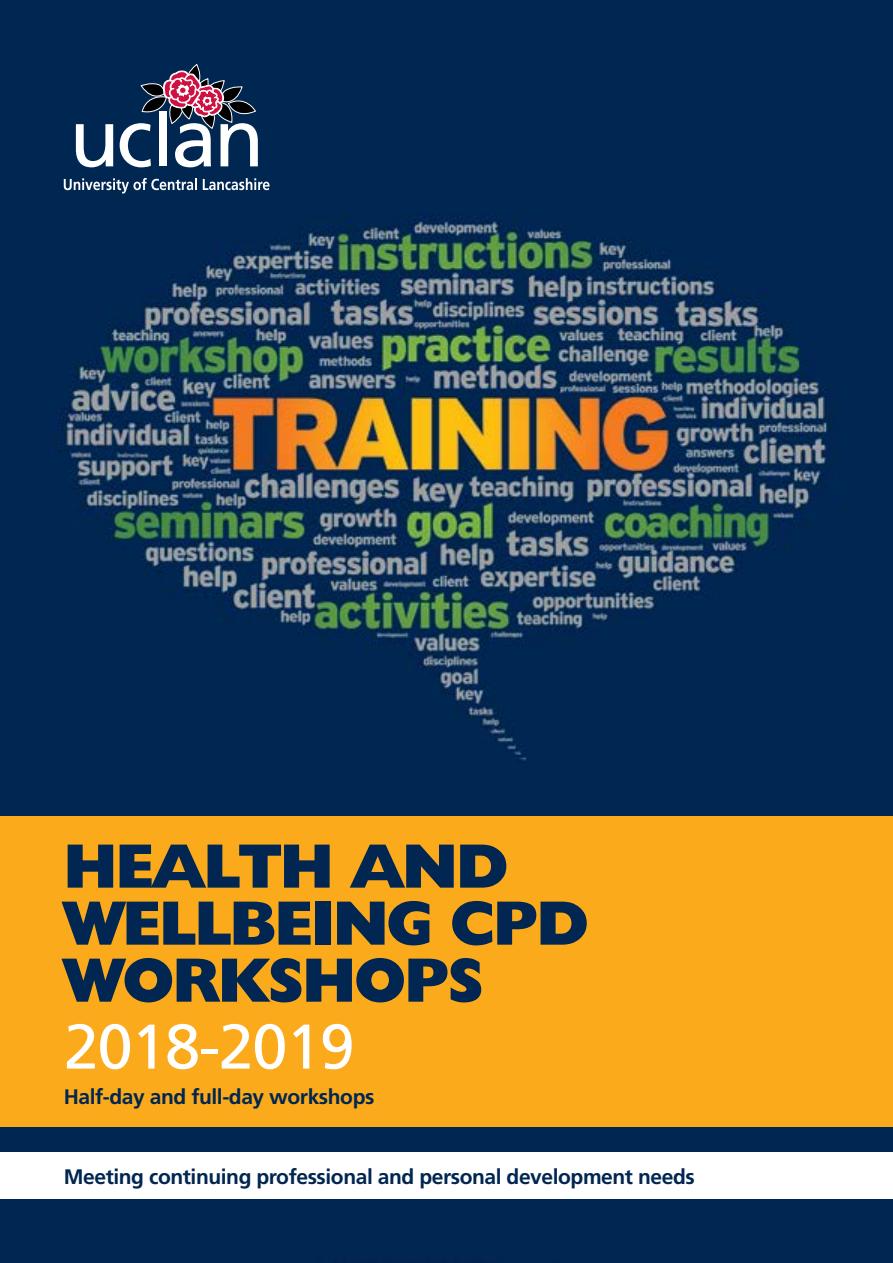
<style>
.page{position:relative;width:893px;height:1263px;background:#fff}
.page>*{position:absolute;margin:0;border:0;box-sizing:border-box;transform-origin:0 0}
.t1{font:800 63px/57px "Humanist 521 BT";letter-spacing:-.02em;color:#002651}
.t2{font:63px "Frutiger LT";letter-spacing:-.02em;color:#fff}
.t3{font:700 21px "Frutiger LT";letter-spacing:-.02em;color:#002651}
</style>
<div class="page">
<img style="left:0;top:0;width:893px;height:1263px">
<svg style="left:76px;top:124px;width:37px;height:43px"></svg>
<svg style="left:120px;top:64px;width:138px;height:103px"></svg>
<svg style="left:64px;top:178px;width:133px;height:15px"></svg>
<svg style="left:203px;top:178px;width:67px;height:12px"></svg>
<div style="left:0;top:816px;width:893px;height:311px;background:#fbaa1c"></div>
<div style="left:0;top:1152px;width:893px;height:47px;background:#fff"></div>
<h1 class="t1" style="left:64px;top:836px;width:526px">HEALTH AND<br>WELLBEING CPD<br>WORKSHOPS</h1>
<h1 class="t2" style="left:64px;top:1010px;width:293px">2018-2019</h1>
<p class="t3" style="left:64px;top:1084px;width:312px">Half-day and full-day workshops</p>
<p class="t3" style="left:64px;top:1164px;width:632px">Meeting continuing professional and personal development needs</p>
</div>
